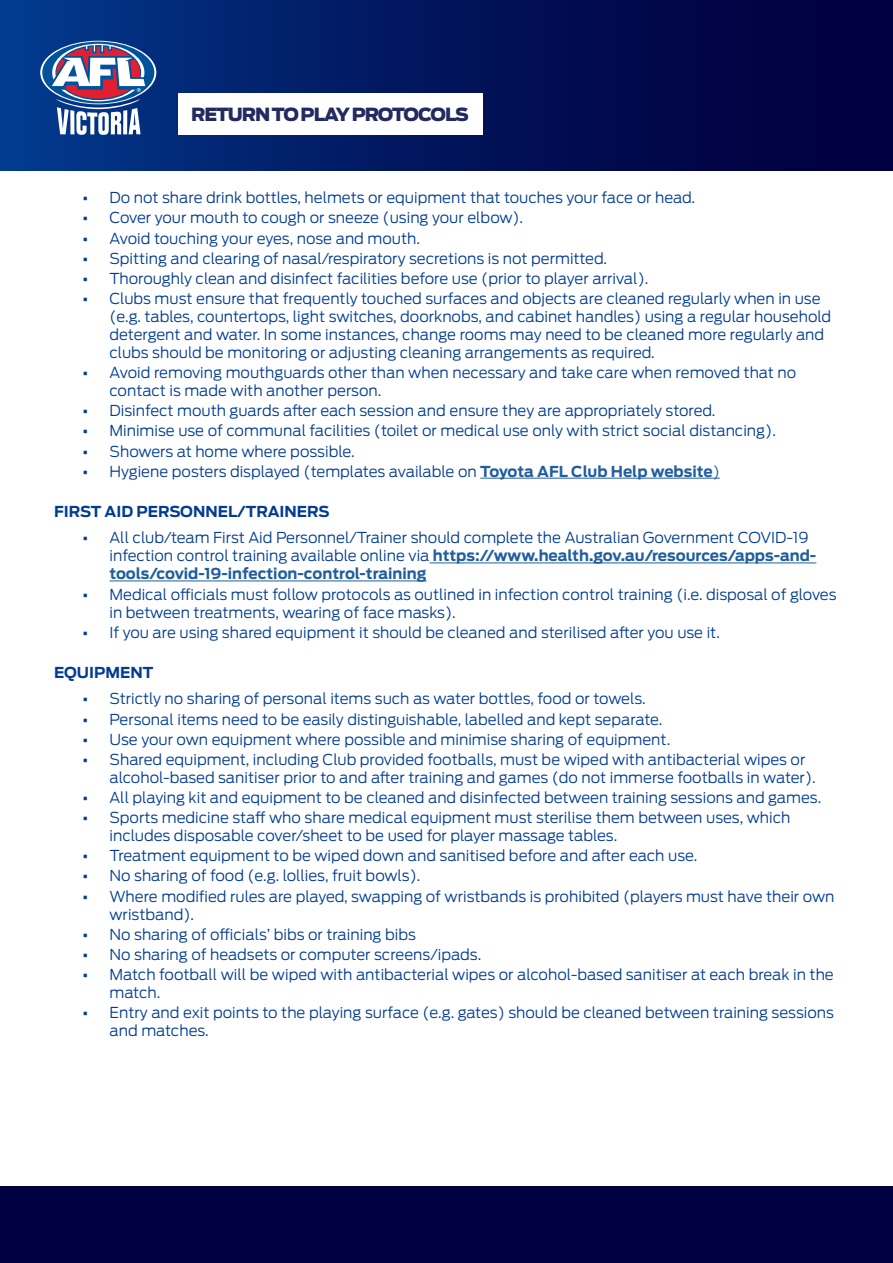
<style>
.page{position:relative;width:893px;height:1263px;background:#fff}
.page>*{position:absolute;margin:0;border:0;box-sizing:border-box;transform-origin:0 0}
.t1{font:900 18px "Antenna";letter-spacing:-.06em;color:#232a60}
.t2{font:300 15px/18px "Antenna";color:#023c91}
.t3{font:700 15px "Antenna";color:#023c91}
.s1{font-weight:700}
.s2{font-weight:700;color:#215e9e}
.s3{color:#215e9e}
</style>
<div class="page">
<div style="left:0;top:0;width:893px;height:170px;background:linear-gradient(to right,#023689,#010036)"></div>
<div style="left:178px;top:94px;width:304px;height:41px;background:#fff"></div>
<svg style="left:40px;top:41px;width:116px;height:63px"></svg>
<div style="left:42px;top:42px;width:112px;height:61px;background:#00529c;border-radius:50%"></div>
<svg style="left:52px;top:44px;width:93px;height:91px"></svg>
<div style="left:0;top:1186px;width:893px;height:77px;background:#010040"></div>
<hr style="left:480px;top:478px;width:240px;height:1px;background:#215e9e">
<hr style="left:430px;top:562px;width:386px;height:1px;background:#215e9e">
<hr style="left:110px;top:580px;width:317px;height:1px;background:#215e9e">
<p class="t1" style="left:191px;top:102px;width:279px">RETURN TO PLAY PROTOCOLS</p>
<p class="t2" style="left:82px;top:189px;width:614px"><span class="s1">•</span> Do not share drink bottles, helmets or equipment that touches your face or head.</p>
<p class="t2" style="left:82px;top:209px;width:442px"><span class="s1">•</span> Cover your mouth to cough or sneeze (using your elbow).</p>
<p class="t2" style="left:82px;top:229px;width:339px"><span class="s1">•</span> Avoid touching your eyes, nose and mouth.</p>
<p class="t2" style="left:82px;top:249px;width:526px"><span class="s1">•</span> Spitting and clearing of nasal/respiratory secretions is not permitted.</p>
<p class="t2" style="left:82px;top:269px;width:567px"><span class="s1">•</span> Thoroughly clean and disinfect facilities before use (prior to player arrival).</p>
<p class="t2" style="left:110px;top:289px;width:723px;text-indent:-27px"><span class="s1">•</span> Clubs must ensure that frequently touched surfaces and objects are cleaned regularly when in use (e.g. tables, countertops, light switches, doorknobs, and cabinet handles) using a regular household detergent and water. In some instances, change rooms may need to be cleaned more regularly and clubs should be monitoring or adjusting cleaning arrangements as required.</p>
<p class="t2" style="left:110px;top:363px;width:688px;text-indent:-27px"><span class="s1">•</span> Avoid removing mouthguards other than when necessary and take care when removed that no contact is made with another person.</p>
<p class="t2" style="left:82px;top:401px;width:634px"><span class="s1">•</span> Disinfect mouth guards after each session and ensure they are appropriately stored.</p>
<p class="t2" style="left:82px;top:422px;width:695px"><span class="s1">•</span> Minimise use of communal facilities (toilet or medical use only with strict social distancing).</p>
<p class="t2" style="left:82px;top:442px;width:274px"><span class="s1">•</span> Showers at home where possible.</p>
<p class="t2" style="left:82px;top:462px;width:639px"><span class="s1">•</span> Hygiene posters displayed (templates available on <span class="s2">Toyota AFL Club Help website</span><span class="s3">)</span></p>
<p class="t3" style="left:54px;top:501px;width:277px">FIRST AID PERSONNEL/TRAINERS</p>
<p class="t2" style="left:110px;top:529px;width:708px;text-indent:-27px"><span class="s1">•</span> All club/team First Aid Personnel/Trainer should complete the Australian Government COVID-19 infection control training available online via <span class="s2">https://www.health.gov.au/resources/apps-and&shy;tools/covid-19-infection-control-training</span></p>
<p class="t2" style="left:110px;top:585px;width:728px;text-indent:-27px"><span class="s1">•</span> Medical officials must follow protocols as outlined in infection control training (i.e. disposal of gloves in between treatments, wearing of face masks).</p>
<p class="t2" style="left:82px;top:623px;width:639px"><span class="s1">•</span> If you are using shared equipment it should be cleaned and sterilised after you use it.</p>
<p class="t3" style="left:54px;top:662px;width:101px">EQUIPMENT</p>
<p class="t2" style="left:82px;top:690px;width:565px"><span class="s1">•</span> Strictly no sharing of personal items such as water bottles, food or towels.</p>
<p class="t2" style="left:82px;top:710px;width:582px"><span class="s1">•</span> Personal items need to be easily distinguishable, labelled and kept separate.</p>
<p class="t2" style="left:82px;top:730px;width:589px"><span class="s1">•</span> Use your own equipment where possible and minimise sharing of equipment.</p>
<p class="t2" style="left:110px;top:750px;width:708px;text-indent:-27px"><span class="s1">•</span> Shared equipment, including Club provided footballs, must be wiped with antibacterial wipes or alcohol-based sanitiser prior to and after training and games (do not immerse footballs in water).</p>
<p class="t2" style="left:82px;top:788px;width:740px"><span class="s1">•</span> All playing kit and equipment to be cleaned and disinfected between training sessions and games.</p>
<p class="t2" style="left:110px;top:808px;width:682px;text-indent:-27px"><span class="s1">•</span> Sports medicine staff who share medical equipment must sterilise them between uses, which includes disposable cover/sheet to be used for player massage tables.</p>
<p class="t2" style="left:82px;top:846px;width:616px"><span class="s1">•</span> Treatment equipment to be wiped down and sanitised before and after each use.</p>
<p class="t2" style="left:82px;top:866px;width:339px"><span class="s1">•</span> No sharing of food (e.g. lollies, fruit bowls).</p>
<p class="t2" style="left:110px;top:887px;width:726px;text-indent:-27px"><span class="s1">•</span> Where modified rules are played, swapping of wristbands is prohibited (players must have their own wristband).</p>
<p class="t2" style="left:82px;top:925px;width:335px"><span class="s1">•</span> No sharing of officials’ bibs or training bibs</p>
<p class="t2" style="left:82px;top:945px;width:400px"><span class="s1">•</span> No sharing of headsets or computer screens/ipads.</p>
<p class="t2" style="left:110px;top:965px;width:726px;text-indent:-27px"><span class="s1">•</span> Match football will be wiped with antibacterial wipes or alcohol-based sanitiser at each break in the match.</p>
<p class="t2" style="left:110px;top:1003px;width:726px;text-indent:-27px"><span class="s1">•</span> Entry and exit points to the playing surface (e.g. gates) should be cleaned between training sessions and matches.</p>
</div>
